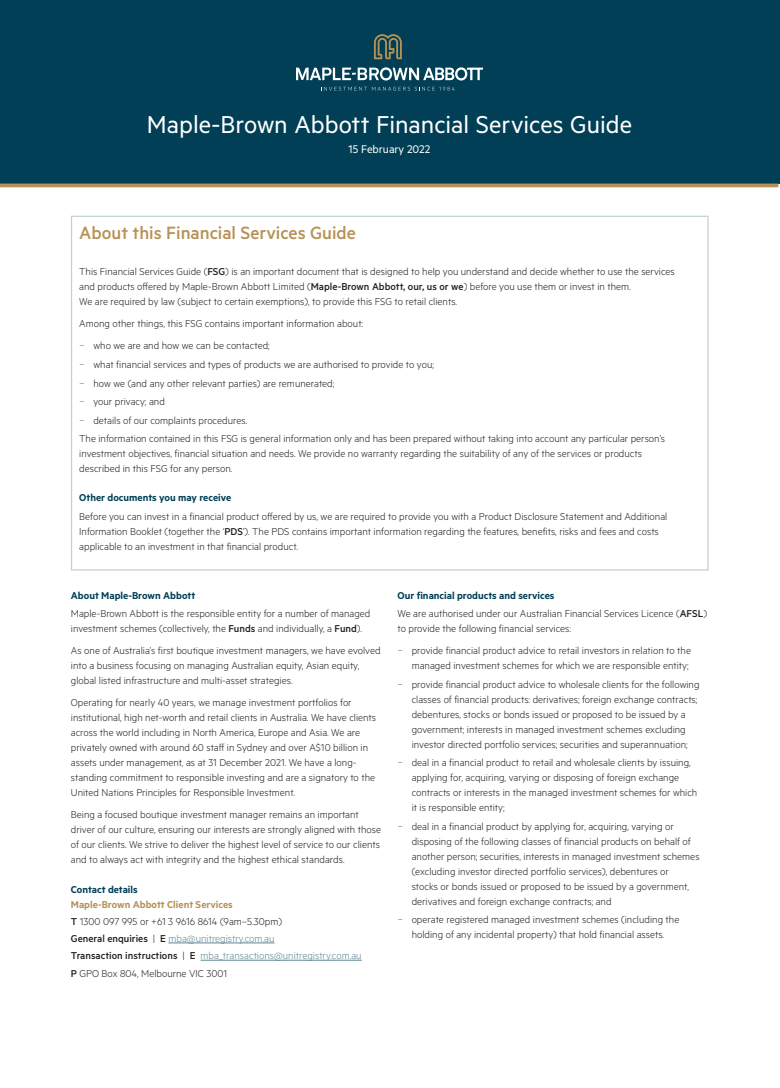
<style>
.page{position:relative;width:780px;height:1088px;background:#fff}
.page>*{position:absolute;margin:0;border:0;box-sizing:border-box;transform-origin:0 0}
.PDS_White_header_title{font:27.5px "Metric";color:#fff}
.Contents_heading{font:500 20px "Metric";color:#b79257}
.PDS_ARSN_title{font:12.5px "Metric";color:#fff}
.Normal_text{font:300 11.25px/15px "Metric";color:#231f20}
.Contents_text{font:300 11.25px "Metric";color:#5f8794}
.Subheading_1{font:600 11.25px "Metric";color:#003f55}
.Contents_text-2{font:300 11.25px "Metric";color:#231f20}
.Subheading_2{font:600 11.25px "Metric";color:#b79257}
.s1{font-weight:500}
.s2{font-weight:100}
.s3{font-weight:500;color:#231f20}
.s4{color:#231f20}
</style>
<div class="page">
<div style="left:1px;top:0;width:779px;height:184px;background:#003f55"></div>
<hr style="left:0;top:184px;width:778px;height:3px;background:#b79257">
<svg style="left:296px;top:67px;width:187px;height:14px"></svg>
<svg style="left:321px;top:87px;width:133px;height:4px"></svg>
<svg style="left:374px;top:34px;width:28px;height:25px"></svg>
<hr style="left:168px;top:943px;width:106px;height:1px;background:#5f8794">
<hr style="left:200px;top:960px;width:161px;height:1px;background:#5f8794">
<p class="PDS_White_header_title" style="left:147px;top:109px;width:486px">Maple-Brown Abbott Financial Services Guide</p>
<p class="PDS_ARSN_title" style="left:348px;top:142px;width:83px">15 February 2022</p>
<p class="Contents_heading" style="left:79px;top:221px;width:278px">About this Financial Services Guide</p>
<p class="Normal_text" style="left:79px;top:264px;width:597px">This Financial Services Guide (<span class="s1">FSG</span>) is an important document that is designed to help you understand and decide whether to use the services and products offered by Maple-Brown Abbott Limited (<span class="s1">Maple-Brown Abbott, our, us or we</span>) before you use them or invest in them.<br>We are required by law (subject to certain exemptions), to provide this FSG to retail clients.</p>
<p class="Normal_text" style="left:79px;top:316px;width:285px">Among other things, this FSG contains important information about:</p>
<p class="Normal_text" style="left:79px;top:338px;width:192px"><span class="s2">−</span> who we are and how we can be contacted;</p>
<p class="Normal_text" style="left:79px;top:356px;width:356px"><span class="s2">−</span> what financial services and types of products we are authorised to provide to you;</p>
<p class="Normal_text" style="left:79px;top:375px;width:256px"><span class="s2">−</span> how we (and any other relevant parties) are remunerated;</p>
<p class="Normal_text" style="left:79px;top:394px;width:87px"><span class="s2">−</span> your privacy; and</p>
<p class="Normal_text" style="left:79px;top:412px;width:169px"><span class="s2">−</span> details of our complaints procedures.</p>
<p class="Normal_text" style="left:79px;top:431px;width:587px">The information contained in this FSG is general information only and has been prepared without taking into account any particular person’s investment objectives, financial situation and needs. We provide no warranty regarding the suitability of any of the services or products described in this FSG for any person.</p>
<p class="Subheading_1" style="left:79px;top:491px;width:153px">Other documents you may receive</p>
<p class="Normal_text" style="left:79px;top:508px;width:589px">Before you can invest in a financial product offered by us, we are required to provide you with a Product Disclosure Statement and Additional<br>Information Booklet (together the ‘<span class="s1">PDS</span>’). The PDS contains important information regarding the features, benefits, risks and fees and costs applicable to an investment in that financial product.</p>
<p class="Subheading_1" style="left:71px;top:588px;width:126px">About Maple-Brown Abbott</p>
<p class="Normal_text" style="left:71px;top:605px;width:301px">Maple-Brown Abbott is the responsible entity for a number of managed investment schemes (collectively, the <span class="s1">Funds</span> and individually, a <span class="s1">Fund</span>).</p>
<p class="Normal_text" style="left:71px;top:643px;width:311px">As one of Australia’s first boutique investment managers, we have evolved into a business focusing on managing Australian equity, Asian equity, global listed infrastructure and multi-asset strategies.</p>
<p class="Normal_text" style="left:71px;top:695px;width:307px">Operating for nearly 40 years, we manage investment portfolios for institutional, high net-worth and retail clients in Australia. We have clients across the world including in North America, Europe and Asia. We are privately owned with around 60 staff in Sydney and over A$10 billion in assets under management, as at 31 December 2021. We have a long&shy;standing commitment to responsible investing and are a signatory to the United Nations Principles for Responsible Investment.</p>
<p class="Normal_text" style="left:71px;top:807px;width:312px">Being a focused boutique investment manager remains an important driver of our culture, ensuring our interests are strongly aligned with those of our clients. We strive to deliver the highest level of service to our clients and to always act with integrity and the highest ethical standards.</p>
<p class="Subheading_1" style="left:71px;top:882px;width:68px">Contact details</p>
<p class="Subheading_2" style="left:71px;top:897px;width:163px">Maple-Brown Abbott Client Services</p>
<p class="Contents_text-2" style="left:71px;top:915px;width:213px"><span class="s1">T</span> 1300 097 995 or +61 3 9616 8614 (9am–5.30pm)</p>
<p class="Contents_text" style="left:71px;top:932px;width:205px"><span class="s3">General enquiries</span> <span class="s4">|</span> <span class="s3">E</span> mba@unitregistry.com.au</p>
<p class="Contents_text" style="left:71px;top:949px;width:292px"><span class="s3">Transaction instructions</span> <span class="s4">|</span> <span class="s3">E</span> mba_transactions@unitregistry.com.au</p>
<p class="Contents_text-2" style="left:71px;top:967px;width:158px"><span class="s1">P</span> GPO Box 804, Melbourne VIC 3001</p>
<p class="Subheading_1" style="left:397px;top:588px;width:158px">Our financial products and services</p>
<p class="Normal_text" style="left:397px;top:605px;width:311px">We are authorised under our Australian Financial Services Licence (<span class="s1">AFSL</span>) to provide the following financial services:</p>
<p class="Normal_text" style="left:397px;top:643px;width:295px;text-align:right"><span class="s2">−</span> provide financial product advice to retail investors in relation to the managed investment schemes for which we are responsible entity;</p>
<p class="Normal_text" style="left:411px;top:676px;width:289px;text-indent:-14px"><span class="s2">−</span> provide financial product advice to wholesale clients for the following classes of financial products: derivatives; foreign exchange contracts; debentures, stocks or bonds issued or proposed to be issued by a government; interests in managed investment schemes excluding investor directed portfolio services; securities and superannuation;</p>
<p class="Normal_text" style="left:411px;top:755px;width:287px;text-indent:-14px"><span class="s2">−</span> deal in a financial product to retail and wholesale clients by issuing, applying for, acquiring, varying or disposing of foreign exchange contracts or interests in the managed investment schemes for which it is responsible entity;</p>
<p class="Normal_text" style="left:411px;top:818px;width:289px;text-indent:-14px"><span class="s2">−</span> deal in a financial product by applying for, acquiring, varying or disposing of the following classes of financial products on behalf of another person; securities, interests in managed investment schemes (excluding investor directed portfolio services), debentures or<br>stocks or bonds issued or proposed to be issued by a government, derivatives and foreign exchange contracts; and</p>
<p class="Normal_text" style="left:397px;top:912px;width:283px;text-align:center"><span class="s2">−</span> operate registered managed investment schemes (including the holding of any incidental property) that hold financial assets.</p>
</div>
